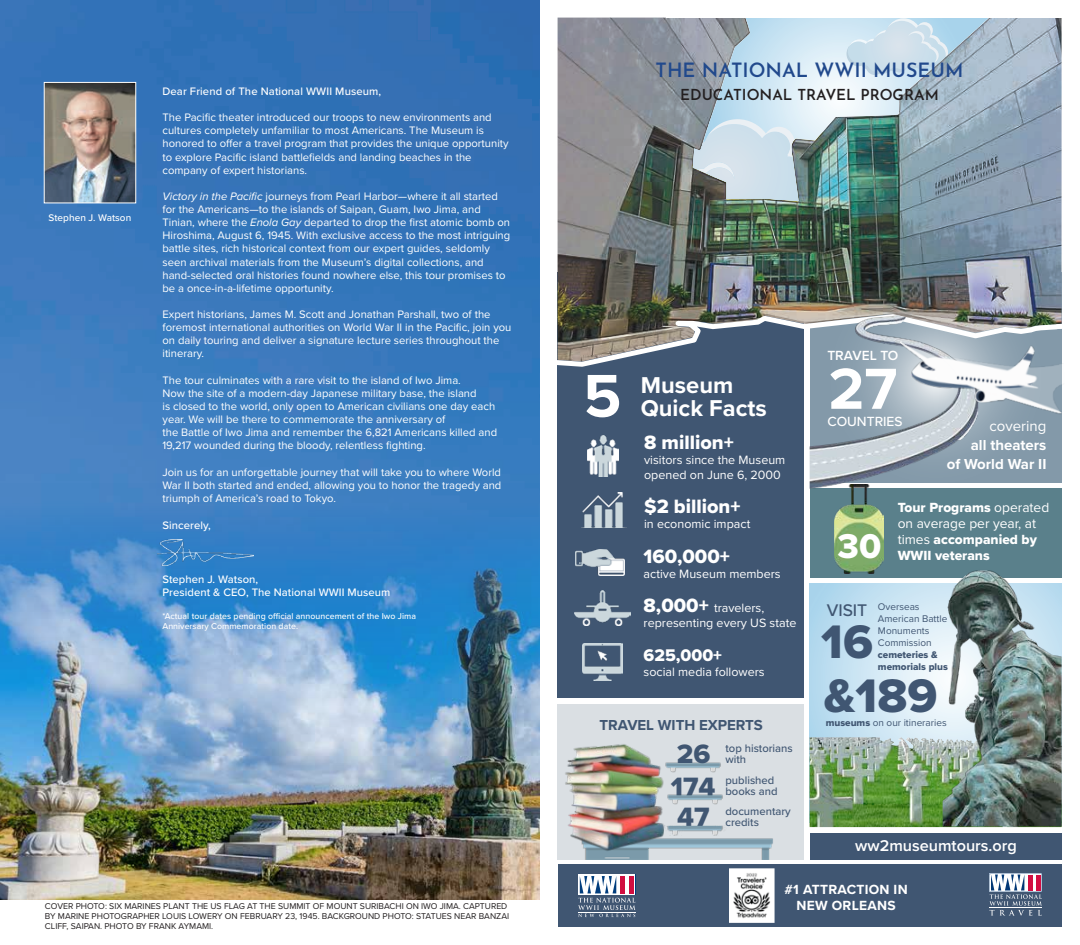
<style>
.page{position:relative;width:1080px;height:945px;background:#fff}
.page>*{position:absolute;margin:0;border:0;box-sizing:border-box;transform-origin:0 0}
.t1{font:700 62.5px "Proxima Nova";color:#fff}
.t2{font:700 60px "Proxima Nova";color:#fff}
.t3{font:48.75px "Proxima Nova Extrabld";color:#405672}
.t4{font:35.62px "Proxima Nova Extrabld";color:#fff}
.t5{font:27.5px/30.5px "Proxima Nova Extrabld";color:#405672}
.t6{font:700 23.75px "Proxima Nova";color:#fff}
.t7{font:20px "Proxima Nova Extrabld";color:#fff}
.t8{font:600 19.62px "Josefin Sans";color:#21498c}
.t9{font:17.5px "Proxima Nova Extrabld";color:#fff}
.t10{font:600 16.25px "Proxima Nova";color:#fff}
.t11{font:600 15.12px "Josefin Sans";color:#231f20}
.t12{font:700 15px/18.8px "Proxima Nova";color:#fff;text-align:right}
.t13{font:700 15px "Proxima Nova";letter-spacing:-.005em;color:#405672}
.t14{font:15px "Proxima Nova";color:#fff}
.t15{font:13.75px/16.2px "Proxima Nova Extrabld";color:#fff}
.t16{font:700 13.75px/16.2px "Proxima Nova";letter-spacing:.02em;color:#fff;text-align:center}
.t17{font:13.75px "Proxima Nova";color:#fff}
.t18{font:500 13.75px "Proxima Nova";color:#fff}
.t19{font:600 13.75px "Proxima Nova";color:#fff}
.t20{font:12.5px/15px "Proxima Nova";color:#fff}
.t21{font:11.25px/13.1px "Proxima Nova";color:#fff}
.t22{font:500 11.25px/13.1px "Proxima Nova";letter-spacing:.005em;color:#fff}
.t23{font:500 11.25px/11.2px "Proxima Nova";color:#405672}
.t24{font:10px/11.9px "Proxima Nova";color:#405672}
.t25{font:10px/11.9px "Proxima Nova Extrabld";color:#405672}
.t26{font:500 10px "Proxima Nova";letter-spacing:.005em;color:#fff}
.t27{font:8.75px/10px "Proxima Nova";color:#231f20}
.t28{font:500 8.75px/10px "Proxima Nova";letter-spacing:.005em;color:#fff}
.s1{font-style:italic}
.s2{font-family:"Proxima Nova Extrabld";font-size:20px}
.s3{font-family:"Proxima Nova"}
.s4{font-weight:500;font-size:17.5px}
.s5{font-family:"Proxima Nova Extrabld"}
</style>
<div class="page">
<img style="left:0;top:0;width:540px;height:484px">
<img style="left:0;top:484px;width:540px;height:416px">
<img style="left:46px;top:84px;width:88px;height:117px">
<div style="left:44px;top:82px;width:92px;height:121px;border:1px solid #fff"></div>
<img style="left:157px;top:539px;width:96px;height:27px">
<svg style="left:810px;top:583px;width:133px;height:154px;background:#cde6f3"></svg>
<div style="left:810px;top:272px;width:252px;height:211px;background:#8399a9"></div>
<div style="left:558px;top:272px;width:246px;height:426px;background:#405672"></div>
<div style="left:810px;top:488px;width:252px;height:90px;background:#5a808b"></div>
<div style="left:558px;top:704px;width:246px;height:156px;background:#dadfe3"></div>
<img style="left:558px;top:18px;width:504px;height:294px">
<img style="left:693px;top:18px;width:300px;height:183px">
<svg style="left:847px;top:18px;width:101px;height:57px;background:#cadfeb"></svg>
<svg style="left:693px;top:119px;width:106px;height:82px;background:#bccad2"></svg>
<div style="left:558px;top:864px;width:504px;height:63px;background:#405672"></div>
<svg style="left:989px;top:873px;width:53px;height:43px"></svg>
<img style="left:581px;top:492px;width:45px;height:36px">
<img style="left:575px;top:549px;width:49px;height:26px">
<img style="left:587px;top:436px;width:32px;height:40px">
<img style="left:575px;top:591px;width:56px;height:34px">
<img style="left:583px;top:644px;width:40px;height:36px">
<img style="left:810px;top:737px;width:133px;height:90px">
<div style="left:810px;top:833px;width:252px;height:27px;background:#405672"></div>
<div style="left:578px;top:874px;width:57px;height:21px;background:#fff"></div>
<svg style="left:578px;top:876px;width:58px;height:41px"></svg>
<hr style="left:578px;top:912px;width:58px;height:1px;background:#fff">
<img style="left:557px;top:312px;width:505px;height:57px">
<img style="left:810px;top:315px;width:168px;height:174px">
<img style="left:899px;top:336px;width:163px;height:101px">
<img style="left:834px;top:485px;width:50px;height:88px">
<img style="left:585px;top:835px;width:188px;height:25px">
<img style="left:565px;top:744px;width:106px;height:111px">
<img style="left:663px;top:791px;width:60px;height:17px">
<img style="left:664px;top:826px;width:59px;height:9px">
<img style="left:662px;top:759px;width:59px;height:16px">
<img style="left:943px;top:570px;width:119px;height:257px">
<img style="left:734px;top:873px;width:36px;height:45px">
<div style="left:729px;top:868px;width:46px;height:55px;border:4px solid #fff"></div>
<p class="t26" style="left:49px;top:210px;width:84px">Stephen J. Watson</p>
<p class="t22" style="left:162px;top:84px;width:220px">Dear Friend of The National WWII Museum,</p>
<p class="t21" style="left:162px;top:110px;width:348px">The Pacific theater introduced our troops to new environments and cultures completely unfamiliar to most Americans. The Museum is honored to offer a travel program that provides the unique opportunity to explore Pacific island battlefields and landing beaches in the company of expert historians.</p>
<p class="t21" style="left:162px;top:189px;width:349px"><span class="s1">Victory in the Pacific</span> journeys from Pearl Harbor—where it all started for the Americans—to the islands of Saipan, Guam, Iwo Jima, and Tinian, where the <span class="s1">Enola Gay</span> departed to drop the first atomic bomb on Hiroshima, August 6, 1945. With exclusive access to the most intriguing battle sites, rich historical context from our expert guides, seldomly seen archival materials from the Museum’s digital collections, and hand-selected oral histories found nowhere else, this tour promises to be a once-in-a-lifetime opportunity.</p>
<p class="t21" style="left:162px;top:307px;width:351px">Expert historians, James M. Scott and Jonathan Parshall, two of the foremost international authorities on World War II in the Pacific, join you on daily touring and deliver a signature lecture series throughout the itinerary.</p>
<p class="t21" style="left:162px;top:373px;width:336px">The tour culminates with a rare visit to the island of Iwo Jima.<br>Now the site of a modern-day Japanese military base, the island<br>is closed to the world, only open to American civilians one day each year. We will be there to commemorate the anniversary of<br>the Battle of Iwo Jima and remember the 6,821 Americans killed and 19,217 wounded during the bloody, relentless fighting.</p>
<p class="t21" style="left:162px;top:465px;width:340px;text-align:justify">Join us for an unforgettable journey that will take you to where World War II both started and ended, allowing you to honor the tragedy and triumph of America’s road to Tokyo.</p>
<p class="t22" style="left:162px;top:518px;width:50px">Sincerely,</p>
<p class="t22" style="left:162px;top:572px;width:229px">Stephen J. Watson,<br>President &amp; CEO, The National WWII Museum</p>
<p class="t28" style="left:162px;top:611px;width:255px">*Actual tour dates pending official announcement of the Iwo Jima<br>Anniversary Commemoration date.</p>
<p class="t27" style="left:45px;top:900px;width:466px">COVER PHOTO: SIX MARINES PLANT THE US FLAG AT THE SUMMIT OF MOUNT SURIBACHI ON IWO JIMA. CAPTURED<br>BY MARINE PHOTOGRAPHER LOUIS LOWERY ON FEBRUARY 23, 1945. BACKGROUND PHOTO: STATUES NEAR BANZAI<br>CLIFF, SAIPAN. PHOTO BY FRANK AYMAMI.</p>
<h3 class="t8" style="left:656px;top:53px;width:309px">THE NATIONAL WWII MUSEUM</h3>
<h3 class="t11" style="left:680px;top:81px;width:260px">EDUCATIONAL TRAVEL PROGRAM</h3>
<h1 class="t1" style="left:583px;top:349px;width:39px">5</h1>
<h3 class="t6" style="left:641px;top:367px;width:94px">Museum</h3>
<h3 class="t6" style="left:641px;top:390px;width:128px">Quick Facts</h3>
<h3 class="t7" style="left:644px;top:427px;width:91px">8 million+</h3>
<p class="t20" style="left:644px;top:452px;width:143px">visitors since the Museum opened on June 6, 2000</p>
<h3 class="t7" style="left:644px;top:491px;width:98px">$2 billion+</h3>
<p class="t20" style="left:644px;top:516px;width:108px">in economic impact</p>
<h3 class="t7" style="left:644px;top:542px;width:88px">160,000+</h3>
<p class="t20" style="left:644px;top:566px;width:139px">active Museum members</p>
<p class="t20" style="left:644px;top:600px;width:154px"><span class="s2">8,000+</span> travelers, representing every US state</p>
<h3 class="t9" style="left:644px;top:642px;width:80px">625,000+</h3>
<p class="t20" style="left:644px;top:663px;width:123px">social media followers</p>
<h3 class="t13" style="left:600px;top:714px;width:165px">TRAVEL WITH EXPERTS</h3>
<h3 class="t5" style="left:677px;top:738px;width:35px">26</h3>
<h3 class="t5" style="left:671px;top:771px;width:46px">174<br>47</h3>
<p class="t23" style="left:725px;top:742px;width:69px">top historians with</p>
<p class="t23" style="left:725px;top:774px;width:54px">published books and</p>
<p class="t23" style="left:725px;top:805px;width:67px">documentary credits</p>
<p class="t19" style="left:827px;top:346px;width:73px">TRAVEL TO</p>
<h2 class="t2" style="left:828px;top:344px;width:70px">27</h2>
<p class="t18" style="left:827px;top:411px;width:77px">COUNTRIES</p>
<h3 class="t14" style="left:989px;top:415px;width:58px">covering</h3>
<h3 class="t12" style="left:947px;top:435px;width:101px">all theaters<br>of World War II</h3>
<h3 class="t4" style="left:838px;top:520px;width:45px">30</h3>
<p class="t15" style="left:898px;top:499px;width:153px">Tour Programs <span class="s3">operated</span></p>
<p class="t17" style="left:898px;top:513px;width:140px">on average per year, at</p>
<p class="t15" style="left:898px;top:531px;width:141px"><span class="s3">times</span> accompanied by<br>WWII veterans</p>
<p class="t24" style="left:878px;top:600px;width:71px;text-indent:-51px"><span class="s4">VISIT</span> Overseas<br>American Battle<br>Monuments<br>Commission</p>
<p class="t25" style="left:878px;top:648px;width:72px">cemeteries &amp; memorials plus</p>
<h3 class="t3" style="left:824px;top:659px;width:115px">&amp;189</h3>
<p class="t24" style="left:826px;top:717px;width:122px"><span class="s5">museums</span> on our itineraries</p>
<h3 class="t3" style="left:821px;top:605px;width:53px">16</h3>
<h3 class="t10" style="left:855px;top:834px;width:163px">ww2museumtours.org</h3>
<p class="t16" style="left:785px;top:881px;width:125px">#1 ATTRACTION IN<br>NEW ORLEANS</p>
</div>
